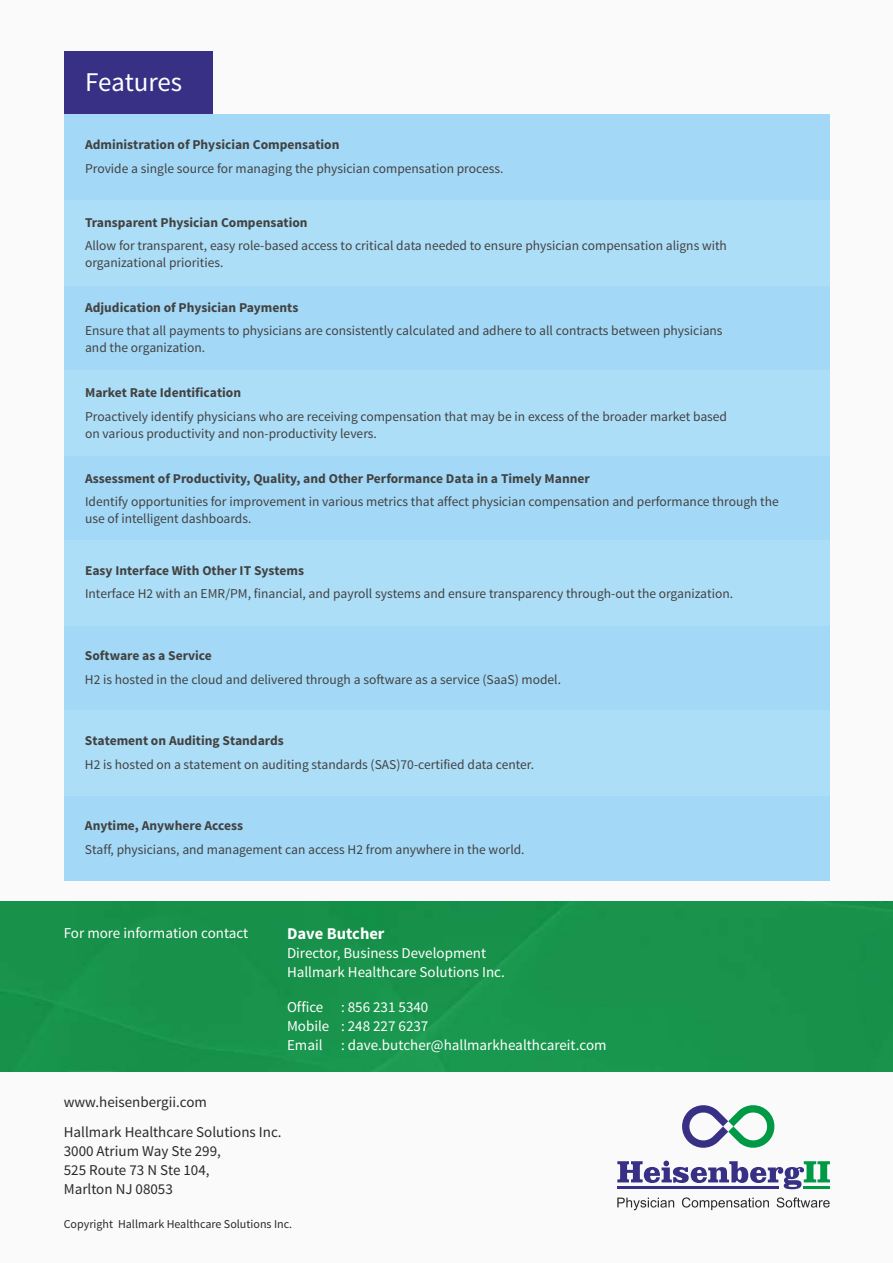
<style>
.page{position:relative;width:893px;height:1263px;background:#fafafa}
.page>*{position:absolute;margin:0;border:0;box-sizing:border-box;transform-origin:0 0}
.t1{font:27px "Source Sans Pro";letter-spacing:-.005em;color:#fff}
.t2{font:700 16.5px "Source Sans Pro";color:#fff}
.t3{font:15px/18.9px "Source Sans Pro";color:#fff}
.t4{font:15px/18.9px "Source Sans Pro";color:#2b2929}
.t5{font:13.5px/17px "Source Sans Pro";color:#424242}
.t6{font:700 13.5px "Source Sans Pro";color:#424242}
.t7{font:12px "Source Sans Pro";color:#2b2929}
</style>
<div class="page">
<div style="left:64px;top:51px;width:149px;height:64px;background:#383085"></div>
<div style="left:0;top:901px;width:893px;height:170px;background:#18934c"></div>
<div style="left:64px;top:795px;width:765px;height:85px;background:#a3d9f7"></div>
<div style="left:64px;top:625px;width:765px;height:85px;background:#a3d9f7"></div>
<div style="left:64px;top:455px;width:765px;height:85px;background:#a3d9f7"></div>
<div style="left:64px;top:540px;width:765px;height:85px;background:#addef7"></div>
<div style="left:64px;top:285px;width:765px;height:85px;background:#a3d9f7"></div>
<div style="left:64px;top:370px;width:765px;height:85px;background:#addef7"></div>
<div style="left:64px;top:115px;width:765px;height:85px;background:#a3d9f7"></div>
<div style="left:64px;top:200px;width:765px;height:85px;background:#addef7"></div>
<div style="left:64px;top:710px;width:765px;height:85px;background:#addef7"></div>
<svg style="left:617px;top:1160px;width:213px;height:29px"></svg>
<svg style="left:617px;top:1197px;width:213px;height:13px"></svg>
<hr style="left:617px;top:1186px;width:162px;height:3px;background:#383085">
<hr style="left:803px;top:1186px;width:27px;height:3px;background:#009945">
<svg style="left:682px;top:1105px;width:93px;height:43px"></svg>
<h1 class="t1" style="left:85px;top:71px;width:99px">Features</h1>
<p class="t6" style="left:85px;top:139px;width:256px">Administration of Physician Compensation</p>
<p class="t5" style="left:85px;top:161px;width:420px">Provide a single source for managing the physician compensation process.</p>
<p class="t6" style="left:85px;top:216px;width:224px">Transparent Physician Compensation</p>
<p class="t5" style="left:85px;top:239px;width:643px">Allow for transparent, easy role-based access to critical data needed to ensure physician compensation aligns with organizational priorities.</p>
<p class="t6" style="left:85px;top:302px;width:215px">Adjudication of Physician Payments</p>
<p class="t5" style="left:85px;top:324px;width:639px">Ensure that all payments to physicians are consistently calculated and adhere to all contracts between physicians and the organization.</p>
<p class="t6" style="left:85px;top:387px;width:158px">Market Rate Identification</p>
<p class="t5" style="left:85px;top:409px;width:644px">Proactively identify physicians who are receiving compensation that may be in excess of the broader market based on various productivity and non-productivity levers.</p>
<p class="t6" style="left:85px;top:472px;width:506px">Assessment of Productivity, Quality, and Other Performance Data in a Timely Manner</p>
<p class="t5" style="left:85px;top:494px;width:695px">Identify opportunities for improvement in various metrics that affect physician compensation and performance through the use of intelligent dashboards.</p>
<p class="t6" style="left:85px;top:564px;width:221px">Easy Interface With Other IT Systems</p>
<p class="t5" style="left:85px;top:586px;width:650px">Interface H2 with an EMR/PM, financial, and payroll systems and ensure transparency through-out the organization.</p>
<p class="t6" style="left:85px;top:650px;width:128px">Software as a Service</p>
<p class="t5" style="left:85px;top:672px;width:478px">H2 is hosted in the cloud and delivered through a software as a service (SaaS) model.</p>
<p class="t6" style="left:85px;top:735px;width:200px">Statement on Auditing Standards</p>
<p class="t5" style="left:85px;top:757px;width:451px">H2 is hosted on a statement on auditing standards (SAS)70-certified data center.</p>
<p class="t6" style="left:85px;top:820px;width:160px">Anytime, Anywhere Access</p>
<p class="t5" style="left:85px;top:842px;width:441px">Staff, physicians, and management can access H2 from anywhere in the world.</p>
<p class="t3" style="left:64px;top:924px;width:186px">For more information contact</p>
<p class="t2" style="left:287px;top:927px;width:99px">Dave Butcher</p>
<p class="t3" style="left:287px;top:945px;width:219px">Director, Business Development<br>Hallmark Healthcare Solutions Inc.</p>
<p class="t3" style="left:287px;top:999px;width:321px">Office : 856 231 5340<br>Mobile : 248 227 6237<br>Email : dave.butcher@hallmarkhealthcareit.com</p>
<p class="t4" style="left:64px;top:1088px;width:219px;line-height:30.2px">www.heisenbergii.com<br>Hallmark Healthcare Solutions Inc.</p>
<p class="t4" style="left:64px;top:1142px;width:159px">3000 Atrium Way Ste 299,<br>525 Route 73 N Ste 104,<br>Marlton NJ 08053</p>
<p class="t7" style="left:64px;top:1219px;width:230px">Copyright Hallmark Healthcare Solutions Inc.</p>
</div>
